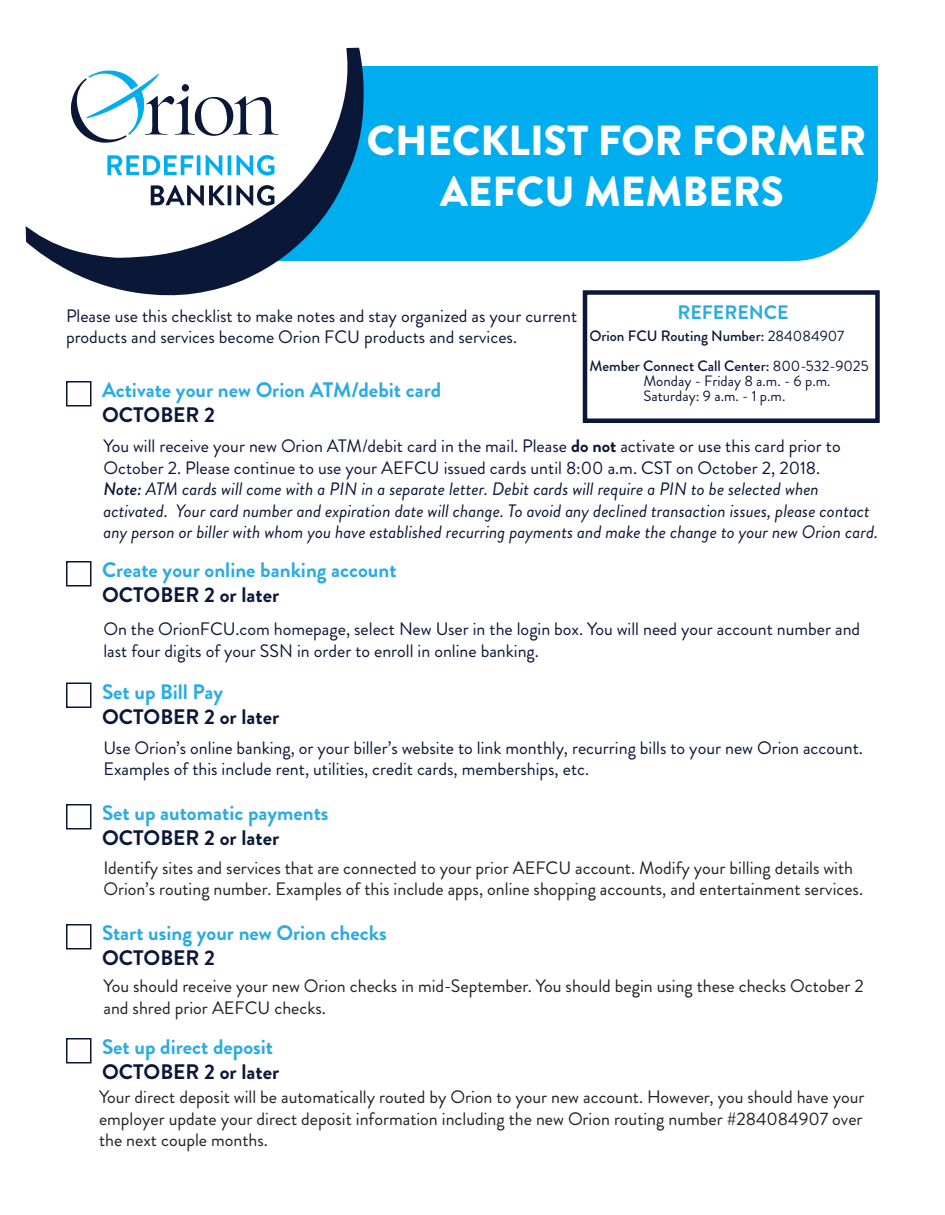
<style>
.page{position:relative;width:945px;height:1215px;background:#fff}
.page>*{position:absolute;margin:0;border:0;box-sizing:border-box;transform-origin:0 0}
.t1{font:900 42px/50.4px "Brandon Grotesque";color:#fff;text-align:center}
.t2{font:700 21px "Brandon Grotesque";color:#2aace2}
.t3{font:700 21px "Brandon Grotesque";color:#0a1738}
.t4{font:700 19.5px "Brandon Grotesque";color:#2aace2}
.t5{font:18px/21.6px "Brandon Grotesque";color:#231f20}
.t6{font:italic 18px/21.6px "Brandon Grotesque";color:#0a1738}
.t7{font:18px/21.6px "Brandon Grotesque";color:#0a1738}
.t8{font:18px/21.6px "Brandon Grotesque";color:#0b1737}
.t9{font:500 15px/30px "Brandon Grotesque";color:#0a1738}
.t10{font:15px/15px "Brandon Grotesque";color:#0a1738}
.s1{font-weight:400}
.s2{font-style:normal}
.s3{font-weight:700;font-style:normal}
.s4{font-weight:500}
</style>
<div class="page">
<div style="left:46px;top:66px;width:832px;height:195px;background:#00aeef;border-radius:84px"></div>
<svg style="left:25px;top:47px;width:339px;height:249px;fill:#fff"></svg>
<svg style="left:107px;top:155px;width:86px;height:20px"></svg>
<hr style="left:197px;top:155px;width:3px;height:20px;background:#00aeef">
<svg style="left:206px;top:155px;width:16px;height:21px"></svg>
<hr style="left:228px;top:155px;width:3px;height:20px;background:#00aeef">
<svg style="left:236px;top:155px;width:38px;height:21px"></svg>
<svg style="left:151px;top:185px;width:74px;height:21px;background:#9297a5"></svg>
<hr style="left:228px;top:185px;width:3px;height:20px;background:#0b1737">
<svg style="left:236px;top:185px;width:38px;height:21px"></svg>
<svg style="left:71px;top:70px;width:207px;height:73px;background:#d0dbe2"></svg>
<div style="left:567px;top:66px;width:311px;height:116px;background:#00aeef"></div>
<div style="left:583px;top:290px;width:297px;height:133px;border:4px solid #0a1738"></div>
<div style="left:66px;top:561px;width:26px;height:25px;border:2px solid #0b1737"></div>
<div style="left:66px;top:381px;width:26px;height:25px;border:2px solid #0b1737"></div>
<div style="left:66px;top:1038px;width:26px;height:26px;border:2px solid #0b1737"></div>
<div style="left:66px;top:682px;width:26px;height:26px;border:2px solid #0b1737"></div>
<div style="left:66px;top:924px;width:26px;height:26px;border:2px solid #0b1737"></div>
<div style="left:66px;top:804px;width:26px;height:26px;border:2px solid #0b1737"></div>
<h1 class="t1" style="left:367px;top:116px;width:501px">CHECKLIST FOR FORMER<br>AEFCU MEMBERS</h1>
<p class="t8" style="left:66px;top:305px;width:513px">Please use this checklist to make notes and stay organized as your current products and services become Orion FCU products and services.</p>
<p class="t2" style="left:102px;top:375px;width:341px">Activate your new Orion ATM/debit card</p>
<p class="t3" style="left:102px;top:400px;width:115px">OCTOBER 2</p>
<p class="t4" style="left:678px;top:299px;width:113px">REFERENCE</p>
<p class="t9" style="left:590px;top:321px;width:281px">Orion FCU Routing Number: <span class="s1">284084907<br></span>Member Connect Call Center: <span class="s1">800-532-9025</span></p>
<p class="t10" style="left:644px;top:374px;width:189px">Monday - Friday 8 a.m. - 6 p.m.<br>Saturday: 9 a.m. - 1 p.m.</p>
<p class="t6" style="left:104px;top:435px;width:776px"><span class="s2">You will receive your new Orion ATM/debit card in the mail. Please</span> <span class="s3">do not</span> <span class="s2">activate or use this card prior to October 2. Please continue to use your AEFCU issued cards until 8:00 a.m. CST on October 2, 2018.<br></span><span class="s4">Note:</span> ATM cards will come with a PIN in a separate letter. Debit cards will require a PIN to be selected when activated. Your card number and expiration date will change. To avoid any declined transaction issues, please contact any person or biller with whom you have established recurring payments and make the change to your new Orion card.</p>
<p class="t2" style="left:102px;top:555px;width:296px">Create your online banking account</p>
<p class="t3" style="left:102px;top:580px;width:179px">OCTOBER 2 or later</p>
<p class="t7" style="left:103px;top:618px;width:758px">On the OrionFCU.com homepage, select New User in the login box. You will need your account number and last four digits of your SSN in order to enroll in online banking.</p>
<p class="t2" style="left:102px;top:677px;width:123px">Set up Bill Pay</p>
<p class="t3" style="left:102px;top:702px;width:179px">OCTOBER 2 or later</p>
<p class="t7" style="left:104px;top:737px;width:761px">Use Orion’s online banking, or your biller’s website to link monthly, recurring bills to your new Orion account.<br>Examples of this include rent, utilities, credit cards, memberships, etc.</p>
<p class="t2" style="left:102px;top:798px;width:228px">Set up automatic payments</p>
<p class="t3" style="left:102px;top:823px;width:179px">OCTOBER 2 or later</p>
<p class="t5" style="left:104px;top:857px;width:761px">Identify sites and services that are connected to your prior AEFCU account. Modify your billing details with<br>Orion’s routing number. Examples of this include apps, online shopping accounts, and entertainment services.</p>
<p class="t2" style="left:102px;top:918px;width:286px">Start using your new Orion checks</p>
<p class="t3" style="left:102px;top:943px;width:115px">OCTOBER 2</p>
<p class="t5" style="left:104px;top:975px;width:762px">You should receive your new Orion checks in mid-September. You should begin using these checks October 2 and shred prior AEFCU checks.</p>
<p class="t2" style="left:102px;top:1032px;width:173px">Set up direct deposit</p>
<p class="t3" style="left:102px;top:1057px;width:179px">OCTOBER 2 or later</p>
<p class="t5" style="left:99px;top:1086px;width:767px;text-align:justify">Your direct deposit will be automatically routed by Orion to your new account. However, you should have your employer update your direct deposit information including the new Orion routing number #284084907 over the next couple months.</p>
</div>
